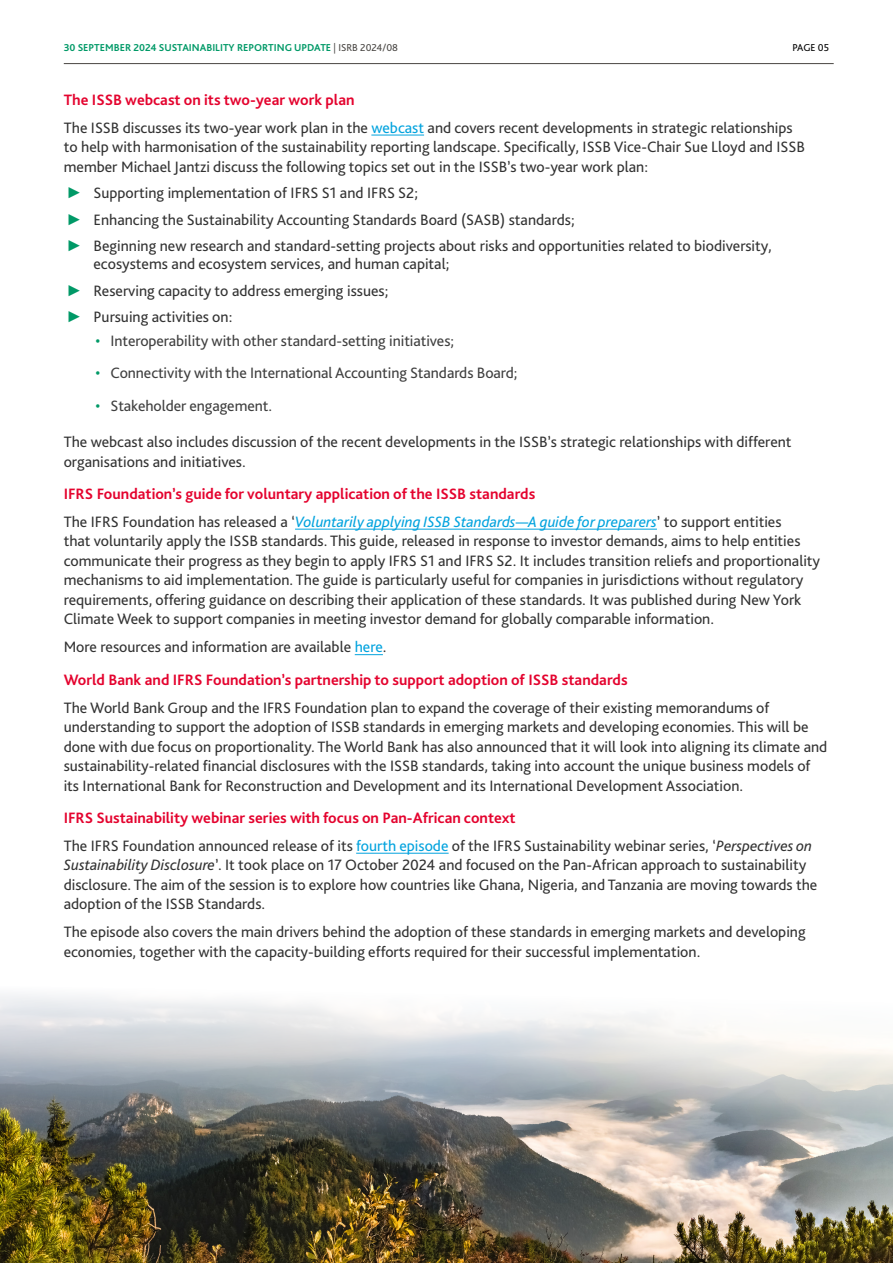
<style>
.page{position:relative;width:893px;height:1263px;background:#fff}
.page>*{position:absolute;margin:0;border:0;box-sizing:border-box;transform-origin:0 0}
.t1{font:15.75px/19.5px "Bliss Pro";color:#333}
.t2{font:700 15.75px/28px "Bliss Pro";color:#e4032e}
.t3{font:15.75px "Bliss Pro";letter-spacing:-.005em;color:#404040}
.t4{font:700 10.5px "Bliss Pro";color:#009967}
.t5{font:10.5px "Bliss Pro";letter-spacing:-.01em;color:#000}
.s1{font-weight:400;color:#494643}
.s2{font-weight:700;color:#e4032e}
.s3{color:#03a3de}
.s4{font-family:"Arial";color:#009967}
.s5{color:#009967}
.s6{font-weight:400;color:#333}
.s7{font-weight:400;font-style:italic;color:#03a3de}
.s8{font-weight:400;color:#03a3de}
.s9{font-style:italic}
</style>
<div class="page">
<img style="left:0;top:852px;width:892px;height:411px">
<hr style="left:64px;top:63px;width:770px;height:1px;background:#494643">
<hr style="left:371px;top:135px;width:53px;height:1px;background:#03a3de">
<hr style="left:295px;top:529px;width:362px;height:1px;background:#03a3de">
<svg style="left:355px;top:654px;width:28px;height:1px"></svg>
<hr style="left:356px;top:853px;width:93px;height:1px;background:#03a3de">
<p class="t4" style="left:64px;top:41px;width:336px">30 SEPTEMBER 2024 SUSTAINABILITY REPORTING UPDATE <span class="s1">ISRB 2024/08</span></p>
<p class="t5" style="left:792px;top:41px;width:38px">PAGE 05</p>
<p class="t1" style="left:64px;top:85px;width:730px;line-height:28px"><span class="s2">The ISSB webcast on its two-year work plan<br></span>The ISSB discusses its two-year work plan in the <span class="s3">webcast</span> and covers recent developments in strategic relationships</p>
<p class="t1" style="left:64px;top:137px;width:743px">to help with harmonisation of the sustainability reporting landscape. Specifically, ISSB Vice-Chair Sue Lloyd and ISSB member Michael Jantzi discuss the following topics set out in the ISSB’s two-year work plan:</p>
<p class="t1" style="left:67px;top:179px;width:707px;line-height:26.5px"><span class="s4">►</span> Supporting implementation of IFRS S1 and IFRS S2;<br><span class="s4">►</span> Enhancing the Sustainability Accounting Standards Board (SASB) standards;<br><span class="s4">►</span> Beginning new research and standard-setting projects about risks and opportunities related to biodiversity,</p>
<p class="t1" style="left:66px;top:250px;width:384px;line-height:26.5px;text-indent:27px">ecosystems and ecosystem services, and human capital; <span class="s4">►</span> Reserving capacity to address emerging issues;<br><span class="s4">►</span> Pursuing activities on:</p>
<p class="t3" style="left:95px;top:331px;width:360px"><span class="s5">•</span> Interoperability with other standard-setting initiatives;</p>
<p class="t3" style="left:95px;top:363px;width:424px"><span class="s5">•</span> Connectivity with the International Accounting Standards Board;</p>
<p class="t3" style="left:95px;top:395px;width:178px"><span class="s5">•</span> Stakeholder engagement.</p>
<p class="t1" style="left:64px;top:432px;width:729px">The webcast also includes discussion of the recent developments in the ISSB’s strategic relationships with different organisations and initiatives.</p>
<p class="t2" style="left:64px;top:479px;width:719px">IFRS Foundation’s guide for voluntary application of the ISSB standards<br><span class="s6">The IFRS Foundation has released a ‘</span><span class="s7">Voluntarily applying ISSB Standards—A guide for preparers</span><span class="s6">’ to support entities</span></p>
<p class="t1" style="left:64px;top:531px;width:758px">that voluntarily apply the ISSB standards. This guide, released in response to investor demands, aims to help entities communicate their progress as they begin to apply IFRS S1 and IFRS S2. It includes transition reliefs and proportionality mechanisms to aid implementation. The guide is particularly useful for companies in jurisdictions without regulatory requirements, offering guidance on describing their application of these standards. It was published during New York Climate Week to support companies in meeting investor demand for globally comparable information.</p>
<p class="t2" style="left:64px;top:630px;width:565px;line-height:32.2px"><span class="s6">More resources and information are available</span> <span class="s8">here</span><span class="s6">.<br></span>World Bank and IFRS Foundation’s partnership to support adoption of ISSB standards</p>
<p class="t1" style="left:64px;top:697px;width:765px">The World Bank Group and the IFRS Foundation plan to expand the coverage of their existing memorandums of understanding to support the adoption of ISSB standards in emerging markets and developing economies. This will be done with due focus on proportionality. The World Bank has also announced that it will look into aligning its climate and sustainability-related financial disclosures with the ISSB standards, taking into account the unique business models of its International Bank for Reconstruction and Development and its International Development Association.</p>
<p class="t1" style="left:64px;top:803px;width:750px;line-height:28px"><span class="s2">IFRS Sustainability webinar series with focus on Pan-African context<br></span>The IFRS Foundation announced release of its <span class="s3">fourth episode</span> of the IFRS Sustainability webinar series, ‘<span class="s9">Perspectives on</span></p>
<p class="t1" style="left:64px;top:855px;width:755px"><span class="s9">Sustainability Disclosure</span>’. It took place on 17 October 2024 and focused on the Pan-African approach to sustainability disclosure. The aim of the session is to explore how countries like Ghana, Nigeria, and Tanzania are moving towards the adoption of the ISSB Standards.</p>
<p class="t1" style="left:64px;top:922px;width:743px">The episode also covers the main drivers behind the adoption of these standards in emerging markets and developing economies, together with the capacity-building efforts required for their successful implementation.</p>
</div>
